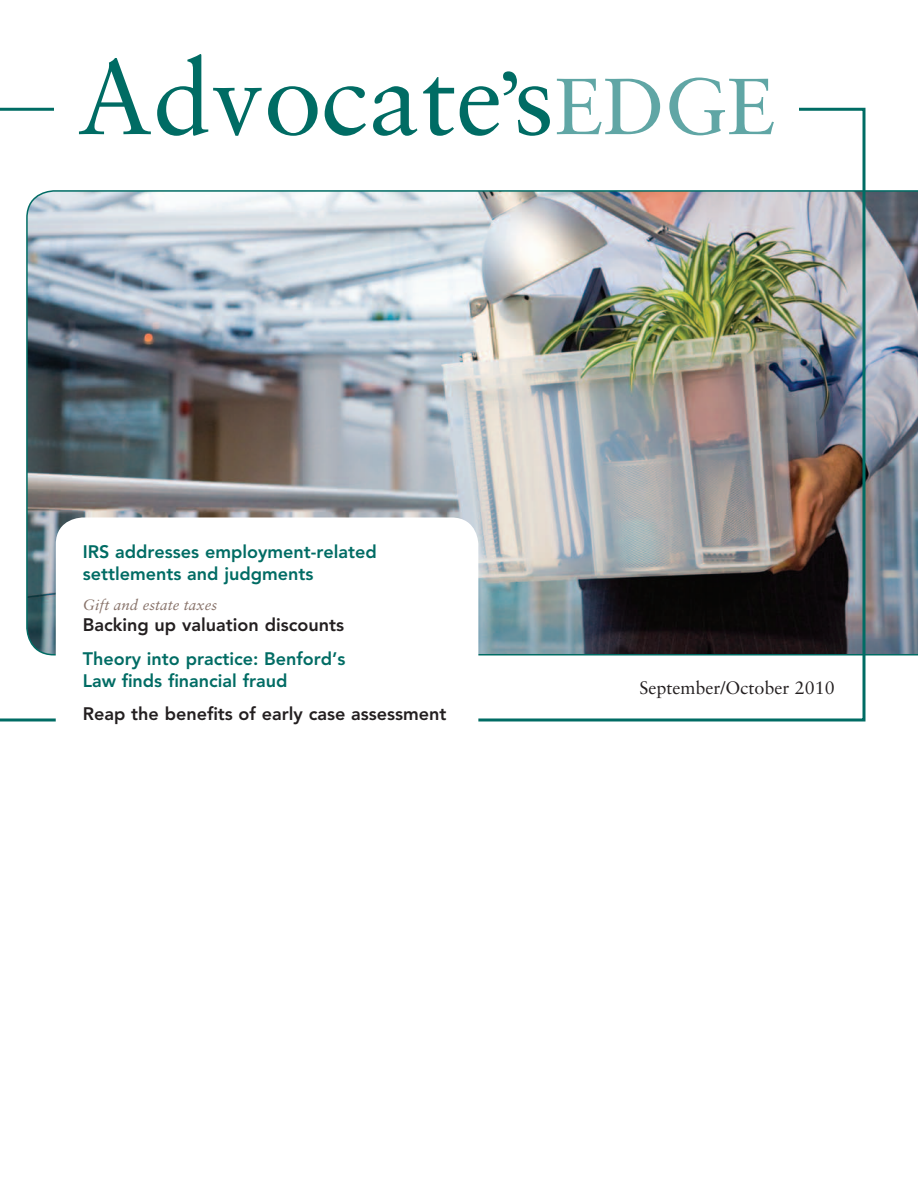
<style>
.page{position:relative;width:918px;height:1188px;background:#fff}
.page>*{position:absolute;margin:0;border:0;box-sizing:border-box;transform-origin:0 0}
.t1{font:105px "Sabon LT Std";color:#006c64}
.TOC_headline{font:800 18px/21.6px "Avenir LT Std";color:#006c64}
.TOC_headline-2{font:800 18px "Avenir LT Std";color:#231f20}
.t2{font:18px "Sabon LT Std";color:#231f20}
.TOC_kicker{font:italic 15px "Sabon LT Std";color:#877269}
.s1{font-size:90px}
.s2{font-size:79.5px;color:#60a6a5}
</style>
<div class="page">
<svg style="left:866px;top:190px;width:52px;height:465px;background:#8b919d"></svg>
<img style="left:0;top:108px;width:866px;height:613px">
<div style="left:54px;top:54px;width:744px;height:122px;background:#fff"></div>
<div style="left:56px;top:518px;width:422px;height:274px;background:#fff;border-radius:27px"></div>
<p class="t1" style="left:77px;top:35px;width:700px">Advocate<span class="s1">’</span>s<span class="s2">EDGE</span></p>
<p class="TOC_headline" style="left:83px;top:541px;width:296px">IRS addresses employment-related settlements and judgments</p>
<p class="TOC_kicker" style="left:83px;top:596px;width:136px">Gift and estate taxes</p>
<p class="TOC_headline-2" style="left:83px;top:614px;width:263px">Backing up valuation discounts</p>
<p class="TOC_headline" style="left:83px;top:648px;width:264px">Theory into practice: Benford’s<br>Law finds financial fraud</p>
<p class="TOC_headline-2" style="left:83px;top:703px;width:365px">Reap the benefits of early case assessment</p>
<p class="t2" style="left:640px;top:677px;width:197px">September/October 2010</p>
</div>
